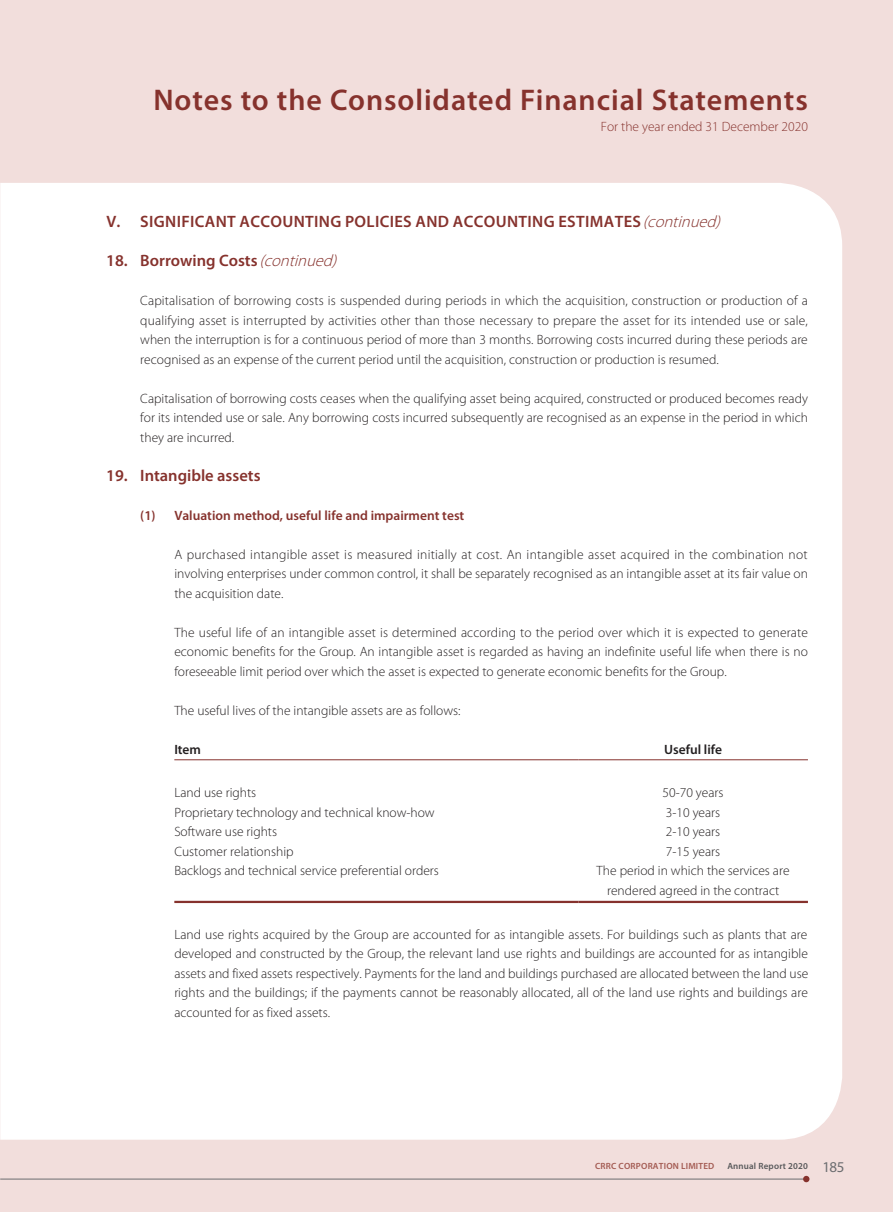
<style>
.page{position:relative;width:893px;height:1212px;background:#f2dedc}
.page>*{position:absolute;margin:0;border:0;box-sizing:border-box;transform-origin:0 0}
.t1{font:600 30px "Myriad Pro";letter-spacing:.03em;color:#86322d}
.t2{font:600 16.5px "Myriad Pro";letter-spacing:.02em;color:#86322d}
.t3{font:600 16.5px "Myriad Pro";color:#86322d}
.t4{font:300 13.5px/19.5px "Myriad Pro";color:#231f20;text-align:justify}
.t5{font:600 13.5px "Myriad Pro";color:#86322d}
.t6{font:300 13.5px "Myriad Pro";color:#86322d}
.t7{font:600 13.5px "Myriad Pro";color:#231f20}
.t8{font:600 9px "Myriad Pro";letter-spacing:.02em;color:#a35a52}
.t9{font:600 9px "Myriad Pro";letter-spacing:.02em;color:#57585a}
.s1{font-weight:300;font-style:italic}
.s2{font-weight:400;font-size:15px;color:#6c6d70}
</style>
<div class="page">
<div style="left:0;top:183px;width:842px;height:957px;background:#fff"></div>
<hr style="left:0;top:1179px;width:804px;height:1px;background:#6c6d70">
<svg style="left:803px;top:1176px;width:6px;height:6px"></svg>
<hr style="left:174px;top:759px;width:404px;height:1px;background:#86322d">
<hr style="left:578px;top:759px;width:230px;height:1px;background:#86322d">
<hr style="left:174px;top:901px;width:404px;height:2px;background:#86322d">
<hr style="left:578px;top:901px;width:230px;height:2px;background:#86322d">
<h1 class="t1" style="left:153px;top:81px;width:656px">Notes to the Consolidated Financial Statements</h1>
<p class="t6" style="left:601px;top:118px;width:209px">For the year ended 31 December 2020</p>
<p class="t2" style="left:106px;top:211px;width:620px">V. SIGNIFICANT ACCOUNTING POLICIES AND ACCOUNTING ESTIMATES <span class="s1">(continued)</span></p>
<p class="t3" style="left:106px;top:250px;width:237px">18. Borrowing Costs <span class="s1">(continued)</span></p>
<p class="t4" style="left:140px;top:291px;width:669px">Capitalisation of borrowing costs is suspended during periods in which the acquisition, construction or production of a qualifying asset is interrupted by activities other than those necessary to prepare the asset for its intended use or sale, when the interruption is for a continuous period of more than 3 months. Borrowing costs incurred during these periods are recognised as an expense of the current period until the acquisition, construction or production is resumed.</p>
<p class="t4" style="left:140px;top:388px;width:669px">Capitalisation of borrowing costs ceases when the qualifying asset being acquired, constructed or produced becomes ready for its intended use or sale. Any borrowing costs incurred subsequently are recognised as an expense in the period in which they are incurred.</p>
<p class="t3" style="left:106px;top:465px;width:156px">19. Intangible assets</p>
<p class="t5" style="left:140px;top:507px;width:326px">(1) Valuation method, useful life and impairment test</p>
<p class="t4" style="left:174px;top:544px;width:635px">A purchased intangible asset is measured initially at cost. An intangible asset acquired in the combination not involving enterprises under common control, it shall be separately recognised as an intangible asset at its fair value on the acquisition date.</p>
<p class="t4" style="left:174px;top:622px;width:635px">The useful life of an intangible asset is determined according to the period over which it is expected to generate economic benefits for the Group. An intangible asset is regarded as having an indefinite useful life when there is no foreseeable limit period over which the asset is expected to generate economic benefits for the Group.</p>
<p class="t4" style="left:174px;top:700px;width:288px">The useful lives of the intangible assets are as follows:</p>
<p class="t7" style="left:174px;top:741px;width:28px">Item</p>
<p class="t7" style="left:664px;top:741px;width:60px">Useful life</p>
<p class="t4" style="left:174px;top:783px;width:84px">Land use rights</p>
<p class="t4" style="left:663px;top:783px;width:62px">50-70 years</p>
<p class="t4" style="left:174px;top:802px;width:262px">Proprietary technology and technical know-how</p>
<p class="t4" style="left:666px;top:802px;width:56px">3-10 years</p>
<p class="t4" style="left:174px;top:822px;width:104px">Software use rights</p>
<p class="t4" style="left:666px;top:822px;width:56px">2-10 years</p>
<p class="t4" style="left:174px;top:841px;width:121px">Customer relationship</p>
<p class="t4" style="left:666px;top:841px;width:56px">7-15 years</p>
<p class="t4" style="left:174px;top:861px;width:266px">Backlogs and technical service preferential orders</p>
<p class="t4" style="left:597px;top:861px;width:194px;text-align:center">The period in which the services are rendered agreed in the contract</p>
<p class="t4" style="left:174px;top:924px;width:635px">Land use rights acquired by the Group are accounted for as intangible assets. For buildings such as plants that are developed and constructed by the Group, the relevant land use rights and buildings are accounted for as intangible assets and fixed assets respectively. Payments for the land and buildings purchased are allocated between the land use rights and the buildings; if the payments cannot be reasonably allocated, all of the land use rights and buildings are accounted for as fixed assets.</p>
<p class="t8" style="left:595px;top:1160px;width:121px">CRRC CORPORATION LIMITED</p>
<p class="t9" style="left:727px;top:1160px;width:119px">Annual Report 2020 <span class="s2">185</span></p>
</div>
